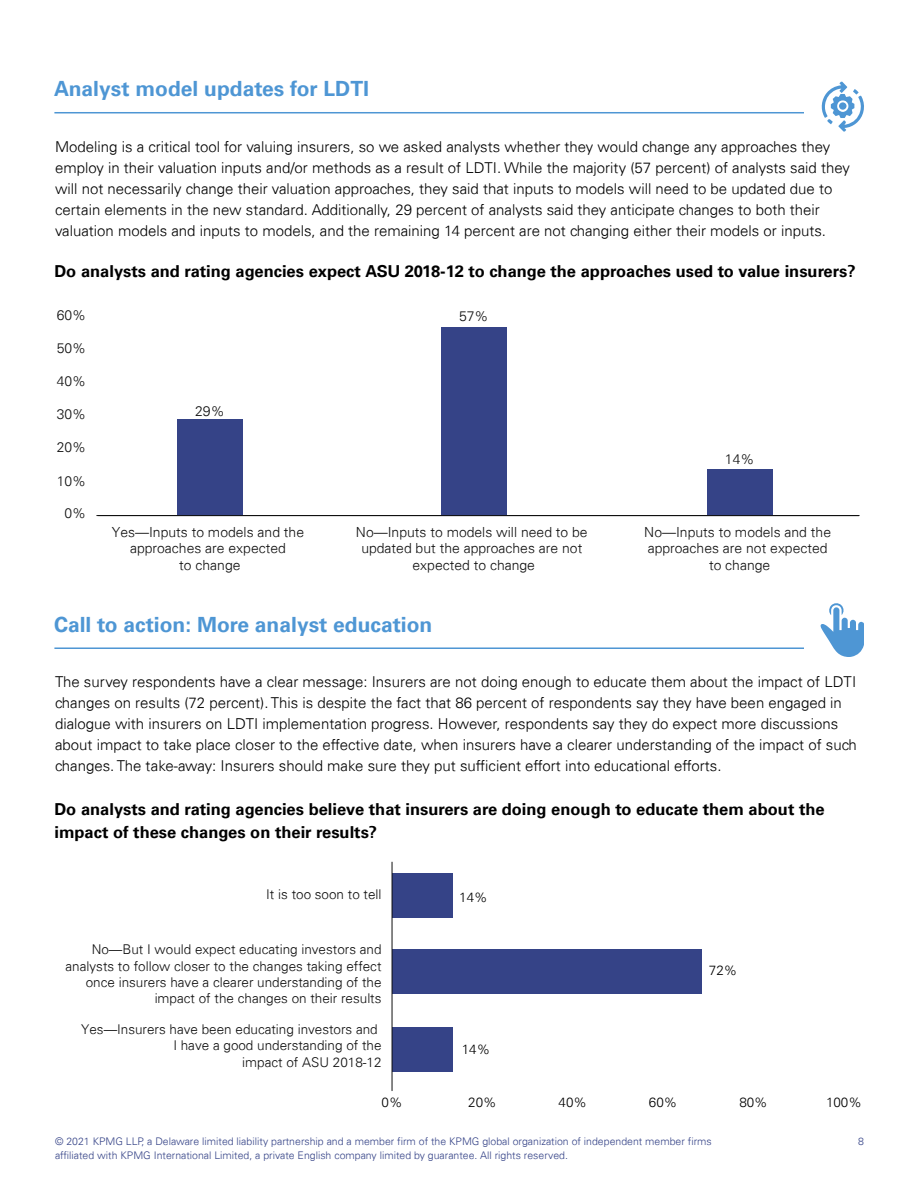
<style>
.page{position:relative;width:918px;height:1188px;background:#fff}
.page>*{position:absolute;margin:0;border:0;box-sizing:border-box;transform-origin:0 0}
.Subhead_14pt_Blue{font:700 21px "Universfor KPMG";color:#4e96d4}
.Graph_Title_11pt_Bla{font:700 16.5px/22.5px "Universfor KPMG";color:#000}
.Bodycopy_10pt{font:300 15px/21px "Univers 45";color:#000}
.t1{font:300 13.95px/16.8px "Univers 45";color:#0f0f0f;text-align:center}
.t2{font:300 13.5px/16.2px "Univers 45";color:#0f0f0f;text-align:right}
.t3{font:300 13.5px "Univers 45";color:#000}
.t4{font:300 10.5px/13.5px "Univers 45";color:#354387}
</style>
<div class="page">
<hr style="left:54px;top:112px;width:750px;height:1px;background:#4e96d4">
<div style="left:177px;top:420px;width:66px;height:96px;background:#354387"></div>
<div style="left:441px;top:327px;width:66px;height:189px;background:#354387"></div>
<div style="left:707px;top:469px;width:66px;height:47px;background:#354387"></div>
<hr style="left:97px;top:515px;width:762px;height:1px;background:#0f0f0f">
<svg style="left:821px;top:81px;width:43px;height:51px"></svg>
<div style="left:839px;top:102px;width:8px;height:8px;background:#4e96d4;border-radius:50%"></div>
<hr style="left:54px;top:647px;width:750px;height:2px;background:#4e96d4">
<svg style="left:821px;top:603px;width:43px;height:54px"></svg>
<div style="left:392px;top:1028px;width:60px;height:44px;background:#354387"></div>
<div style="left:392px;top:949px;width:310px;height:44px;background:#354387"></div>
<div style="left:392px;top:874px;width:60px;height:44px;background:#354387"></div>
<hr style="left:392px;top:862px;width:1px;height:229px;background:#0f0f0f">
<p class="Subhead_14pt_Blue" style="left:54px;top:76px;width:317px">Analyst model updates for LDTI</p>
<p class="Bodycopy_10pt" style="left:55px;top:136px;width:796px">Modeling is a critical tool for valuing insurers, so we asked analysts whether they would change any approaches they employ in their valuation inputs and/or methods as a result of LDTI. While the majority (57 percent) of analysts said they will not necessarily change their valuation approaches, they said that inputs to models will need to be updated due to certain elements in the new standard. Additionally, 29 percent of analysts said they anticipate changes to both their valuation models and inputs to models, and the remaining 14 percent are not changing either their models or inputs.</p>
<p class="Graph_Title_11pt_Bla" style="left:54px;top:260px;width:803px">Do analysts and rating agencies expect ASU 2018-12 to change the approaches used to value insurers?</p>
<p class="t1" style="left:57px;top:307px;width:31px">60%</p>
<p class="t1" style="left:57px;top:340px;width:31px">50%</p>
<p class="t1" style="left:57px;top:373px;width:31px">40%</p>
<p class="t1" style="left:57px;top:406px;width:31px">30%</p>
<p class="t1" style="left:57px;top:439px;width:31px">20%</p>
<p class="t1" style="left:57px;top:472px;width:31px">10%</p>
<p class="t1" style="left:65px;top:505px;width:23px">0%</p>
<p class="t1" style="left:195px;top:403px;width:31px">29%</p>
<p class="t1" style="left:112px;top:523px;width:194px">Yes—Inputs to models and the approaches are expected<br>to change</p>
<p class="t1" style="left:459px;top:308px;width:31px">57%</p>
<p class="t1" style="left:356px;top:523px;width:233px">No—Inputs to models will need to be updated but the approaches are not expected to change</p>
<p class="Subhead_14pt_Blue" style="left:54px;top:612px;width:380px">Call to action: More analyst education</p>
<p class="t1" style="left:725px;top:450px;width:31px">14%</p>
<p class="t1" style="left:644px;top:523px;width:188px">No—Inputs to models and the approaches are not expected to change</p>
<p class="Bodycopy_10pt" style="left:55px;top:671px;width:803px">The survey respondents have a clear message: Insurers are not doing enough to educate them about the impact of LDTI changes on results (72 percent). This is despite the fact that 86 percent of respondents say they have been engaged in dialogue with insurers on LDTI implementation progress. However, respondents say they do expect more discussions about impact to take place closer to the effective date, when insurers have a clearer understanding of the impact of such changes. The take-away: Insurers should make sure they put sufficient effort into educational efforts.</p>
<p class="Graph_Title_11pt_Bla" style="left:54px;top:798px;width:772px">Do analysts and rating agencies believe that insurers are doing enough to educate them about the impact of these changes on their results?</p>
<p class="t2" style="left:266px;top:886px;width:117px">It is too soon to tell</p>
<p class="t2" style="left:66px;top:941px;width:317px">No—But I would expect educating investors and analysts to follow closer to the changes taking effect once insurers have a clearer understanding of the impact of the changes on their results</p>
<p class="t2" style="left:81px;top:1021px;width:302px">Yes—Insurers have been educating investors and<br>I have a good understanding of the<br>impact of ASU 2018-12</p>
<p class="t3" style="left:459px;top:889px;width:30px">14%</p>
<p class="t3" style="left:462px;top:1041px;width:30px">14%</p>
<p class="t3" style="left:709px;top:962px;width:30px">72%</p>
<p class="t3" style="left:382px;top:1094px;width:22px">0%</p>
<p class="t3" style="left:468px;top:1094px;width:30px">20%</p>
<p class="t3" style="left:559px;top:1094px;width:30px">40%</p>
<p class="t3" style="left:649px;top:1094px;width:30px">60%</p>
<p class="t3" style="left:739px;top:1094px;width:30px">80%</p>
<p class="t3" style="left:826px;top:1094px;width:37px">100%</p>
<p class="t4" style="left:55px;top:1135px;width:658px">© 2021 KPMG LLP, a Delaware limited liability partnership and a member firm of the KPMG global organization of independent member firms affiliated with KPMG International Limited, a private English company limited by guarantee. All rights reserved.</p>
<p class="t4" style="left:858px;top:1135px;width:7px">8</p>
</div>
